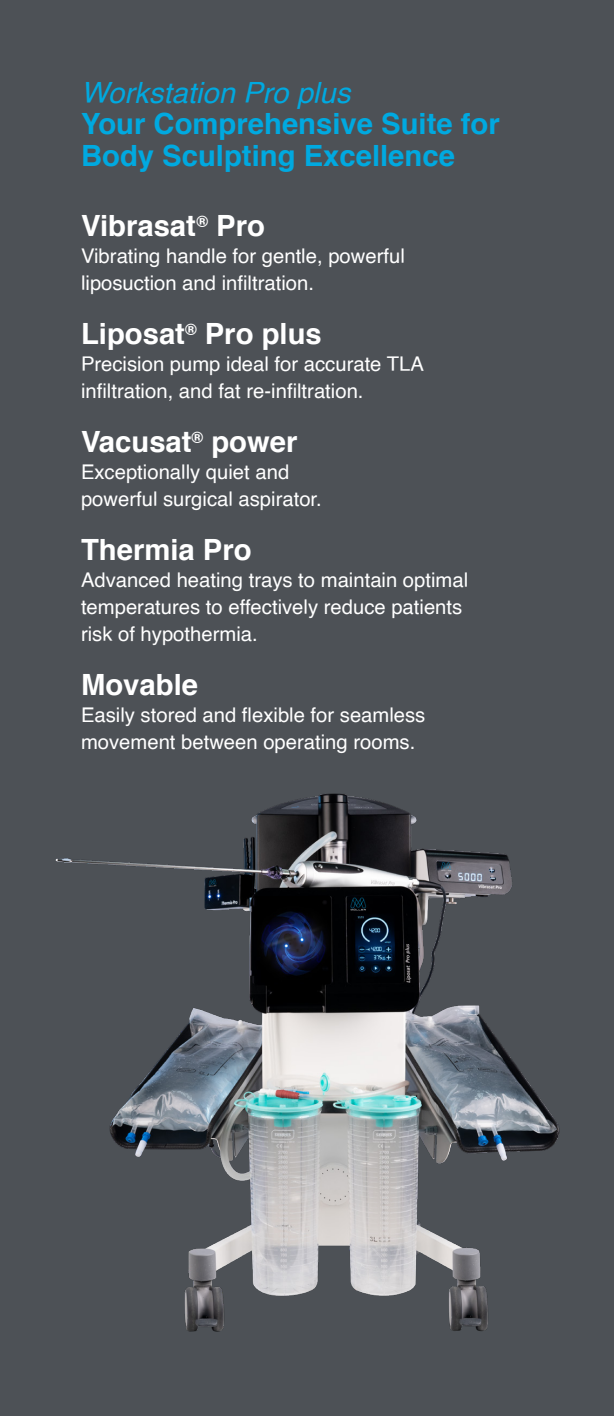
<style>
.page{position:relative;width:614px;height:1416px;background:#4d5156}
.page>*{position:absolute;margin:0;border:0;box-sizing:border-box;transform-origin:0 0}
.t1{font:700 29.25px "Helvetica";color:#fff}
.t2{font:700 29.25px/31.5px "Helvetica";color:#00a9e0}
.t3{font:italic 29.25px "Helvetica";color:#00a9e0}
.t4{font:20.25px/27px "Helvetica";color:#fff}
</style>
<div class="page">
<img style="left:55px;top:793px;width:505px;height:539px">
<p class="t3" style="left:81px;top:70px;width:271px">Workstation Pro plus</p>
<p class="t2" style="left:81px;top:109px;width:420px">Your Comprehensive Suite for<br>Body Sculpting Excellence</p>
<p class="t1" style="left:81px;top:202px;width:185px">Vibrasat<sup>®</sup> Pro</p>
<p class="t4" style="left:81px;top:243px;width:325px">Vibrating handle for gentle, powerful</p>
<p class="t4" style="left:81px;top:270px;width:234px">liposuction and infiltration.</p>
<p class="t1" style="left:81px;top:310px;width:242px">Liposat<sup>®</sup> Pro plus</p>
<p class="t4" style="left:81px;top:351px;width:344px">Precision pump ideal for accurate TLA</p>
<p class="t4" style="left:81px;top:378px;width:284px">infiltration, and fat re-infiltration.</p>
<p class="t1" style="left:81px;top:418px;width:218px">Vacusat<sup>®</sup> power</p>
<p class="t4" style="left:81px;top:459px;width:210px">Exceptionally quiet and</p>
<p class="t4" style="left:81px;top:486px;width:242px">powerful surgical aspirator.</p>
<p class="t1" style="left:81px;top:526px;width:172px">Thermia Pro</p>
<p class="t4" style="left:81px;top:567px;width:389px">Advanced heating trays to maintain optimal temperatures to effectively reduce patients risk of hypothermia.</p>
<p class="t1" style="left:81px;top:661px;width:119px">Movable</p>
<p class="t4" style="left:81px;top:702px;width:346px">Easily stored and flexible for seamless movement between operating rooms.</p>
</div>
